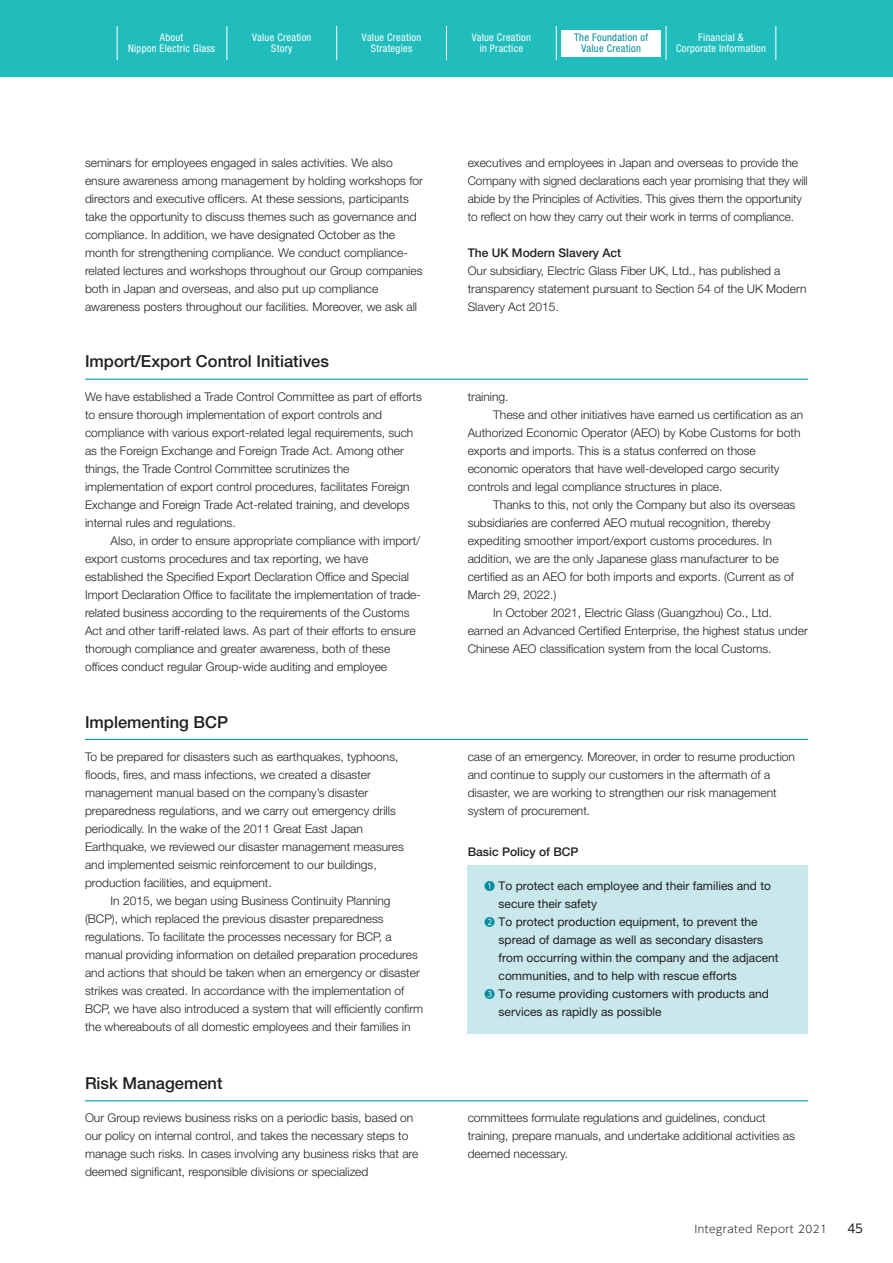
<style>
.page{position:relative;width:893px;height:1263px;background:#fff}
.page>*{position:absolute;margin:0;border:0;box-sizing:border-box;transform-origin:0 0}
.t1{font:500 16.5px "Helvetica Neue LT Std";color:#231f20}
.t2{font:300 12px/18px "Helvetica Neue LT Std";color:#231f20}
.t3{font:12px "Helvetica Neue LT Std";color:#231f20}
.t4{font:500 12px "Helvetica Neue LT Std";color:#231f20}
.t5{font:12px "UD Shin Go Pro";color:#231f20}
.t6{font:condensed 10.5px/11.2px "Helvetica Neue LT Std";letter-spacing:.025em;color:#fff;text-align:center}
.t7{font:condensed 10.5px/11.2px "Helvetica Neue LT Std";letter-spacing:.025em;color:#008c9b;text-align:center}
.t8{font:300 10.5px "UD Shin Go Pro";letter-spacing:.04em;color:#231f20}
.s1{font-family:"UD Shin Go Pro";font-weight:500;font-size:10.5px;color:#008c9b}
</style>
<div class="page">
<div style="left:0;top:0;width:893px;height:77px;background:#21bdbd"></div>
<hr style="left:227px;top:26px;width:1px;height:34px;background:#fff">
<hr style="left:336px;top:26px;width:1px;height:34px;background:#fff">
<hr style="left:446px;top:26px;width:1px;height:34px;background:#fff">
<hr style="left:556px;top:26px;width:1px;height:34px;background:#fff">
<hr style="left:666px;top:26px;width:1px;height:34px;background:#fff">
<hr style="left:775px;top:26px;width:1px;height:34px;background:#fff">
<hr style="left:117px;top:26px;width:1px;height:34px;background:#fff">
<div style="left:562px;top:30px;width:99px;height:27px;background:#fff"></div>
<div style="left:468px;top:865px;width:340px;height:168px;background:#c8e8ec"></div>
<hr style="left:85px;top:379px;width:723px;height:1px;background:#009da5">
<hr style="left:85px;top:1100px;width:723px;height:1px;background:#009da5">
<hr style="left:85px;top:739px;width:723px;height:1px;background:#009da5">
<p class="t6" style="left:128px;top:31px;width:89px">About<br>Nippon Electric Glass</p>
<p class="t6" style="left:252px;top:31px;width:61px">Value Creation<br>Story</p>
<p class="t6" style="left:362px;top:31px;width:61px">Value Creation<br>Strategies</p>
<p class="t6" style="left:472px;top:31px;width:61px">Value Creation in Practice</p>
<p class="t7" style="left:574px;top:31px;width:75px">The Foundation of<br>Value Creation</p>
<p class="t6" style="left:676px;top:31px;width:91px">Financial &amp;<br>Corporate Information</p>
<p class="t2" style="left:85px;top:154px;width:339px">seminars for employees engaged in sales activities. We also ensure awareness among management by holding workshops for directors and executive officers. At these sessions, participants take the opportunity to discuss themes such as governance and compliance. In addition, we have designated October as the month for strengthening compliance. We conduct compliance&shy;related lectures and workshops throughout our Group companies both in Japan and overseas, and also put up compliance awareness posters throughout our facilities. Moreover, we ask all</p>
<p class="t2" style="left:468px;top:154px;width:342px">executives and employees in Japan and overseas to provide the Company with signed declarations each year promising that they will abide by the Principles of Activities. This gives them the opportunity to reflect on how they carry out their work in terms of compliance.</p>
<p class="t4" style="left:468px;top:246px;width:155px">The UK Modern Slavery Act</p>
<p class="t2" style="left:468px;top:262px;width:340px">Our subsidiary, Electric Glass Fiber UK, Ltd., has published a transparency statement pursuant to Section 54 of the UK Modern<br>Slavery Act 2015.</p>
<h1 class="t1" style="left:85px;top:352px;width:245px">Import/Export Control Initiatives</h1>
<p class="t2" style="left:85px;top:387px;width:338px">We have established a Trade Control Committee as part of efforts to ensure thorough implementation of export controls and compliance with various export-related legal requirements, such as the Foreign Exchange and Foreign Trade Act. Among other things, the Trade Control Committee scrutinizes the implementation of export control procedures, facilitates Foreign Exchange and Foreign Trade Act-related training, and develops internal rules and regulations.</p>
<p class="t2" style="left:85px;top:531px;width:337px;text-indent:26px">Also, in order to ensure appropriate compliance with import/ export customs procedures and tax reporting, we have established the Specified Export Declaration Office and Special Import Declaration Office to facilitate the implementation of trade&shy;related business according to the requirements of the Customs Act and other tariff-related laws. As part of their efforts to ensure thorough compliance and greater awareness, both of these offices conduct regular Group-wide auditing and employee</p>
<h1 class="t1" style="left:85px;top:712px;width:145px">Implementing BCP</h1>
<p class="t2" style="left:85px;top:747px;width:320px">To be prepared for disasters such as earthquakes, typhoons, floods, fires, and mass infections, we created a disaster management manual based on the company’s disaster preparedness regulations, and we carry out emergency drills periodically. In the wake of the 2011 Great East Japan Earthquake, we reviewed our disaster management measures and implemented seismic reinforcement to our buildings, production facilities, and equipment.</p>
<p class="t2" style="left:85px;top:891px;width:340px;text-indent:26px">In 2015, we began using Business Continuity Planning (BCP), which replaced the previous disaster preparedness regulations. To facilitate the processes necessary for BCP, a manual providing information on detailed preparation procedures and actions that should be taken when an emergency or disaster strikes was created. In accordance with the implementation of BCP, we have also introduced a system that will efficiently confirm the whereabouts of all domestic employees and their families in</p>
<h1 class="t1" style="left:85px;top:1073px;width:139px">Risk Management</h1>
<p class="t2" style="left:85px;top:1109px;width:335px">Our Group reviews business risks on a periodic basis, based on our policy on internal control, and takes the necessary steps to manage such risks. In cases involving any business risks that are deemed significant, responsible divisions or specialized</p>
<p class="t2" style="left:468px;top:387px;width:42px">training.</p>
<p class="t2" style="left:493px;top:405px;width:311px">These and other initiatives have earned us certification as an</p>
<p class="t2" style="left:468px;top:423px;width:334px">Authorized Economic Operator (AEO) by Kobe Customs for both</p>
<p class="t2" style="left:468px;top:441px;width:290px">exports and imports. This is a status conferred on those</p>
<p class="t2" style="left:468px;top:459px;width:313px">economic operators that have well-developed cargo security</p>
<p class="t2" style="left:468px;top:477px;width:256px">controls and legal compliance structures in place.</p>
<p class="t2" style="left:493px;top:495px;width:304px">Thanks to this, not only the Company but also its overseas</p>
<p class="t2" style="left:468px;top:513px;width:304px">subsidiaries are conferred AEO mutual recognition, thereby</p>
<p class="t2" style="left:468px;top:531px;width:306px">expediting smoother import/export customs procedures. In</p>
<p class="t2" style="left:468px;top:549px;width:312px">addition, we are the only Japanese glass manufacturer to be</p>
<p class="t2" style="left:468px;top:567px;width:328px">certified as an AEO for both imports and exports. (Current as of</p>
<p class="t2" style="left:468px;top:585px;width:90px">March 29, 2022.)</p>
<p class="t2" style="left:493px;top:603px;width:280px">In October 2021, Electric Glass (Guangzhou) Co., Ltd.</p>
<p class="t2" style="left:468px;top:621px;width:342px">earned an Advanced Certified Enterprise, the highest status under</p>
<p class="t2" style="left:468px;top:639px;width:305px">Chinese AEO classification system from the local Customs.</p>
<p class="t2" style="left:468px;top:747px;width:329px">case of an emergency. Moreover, in order to resume production and continue to supply our customers in the aftermath of a disaster, we are working to strengthen our risk management system of procurement.</p>
<p class="t4" style="left:468px;top:845px;width:112px">Basic Policy of BCP</p>
<p class="t3" style="left:485px;top:879px;width:288px"><span class="s1">❶</span> To protect each employee and their families and to</p>
<p class="t3" style="left:499px;top:897px;width:100px">secure their safety</p>
<p class="t3" style="left:485px;top:915px;width:274px"><span class="s1">❷</span> To protect production equipment, to prevent the</p>
<p class="t3" style="left:499px;top:933px;width:266px">spread of damage as well as secondary disasters</p>
<p class="t3" style="left:499px;top:951px;width:282px">from occurring within the company and the adjacent</p>
<p class="t3" style="left:499px;top:969px;width:240px">communities, and to help with rescue efforts</p>
<p class="t3" style="left:485px;top:987px;width:286px"><span class="s1">❸</span> To resume providing customers with products and</p>
<p class="t3" style="left:499px;top:1005px;width:165px">services as rapidly as possible</p>
<p class="t2" style="left:468px;top:1109px;width:329px">committees formulate regulations and guidelines, conduct training, prepare manuals, and undertake additional activities as deemed necessary.</p>
<p class="t8" style="left:695px;top:1220px;width:134px">Integrated Report 2021</p>
<p class="t5" style="left:847px;top:1218px;width:17px">45</p>
</div>
